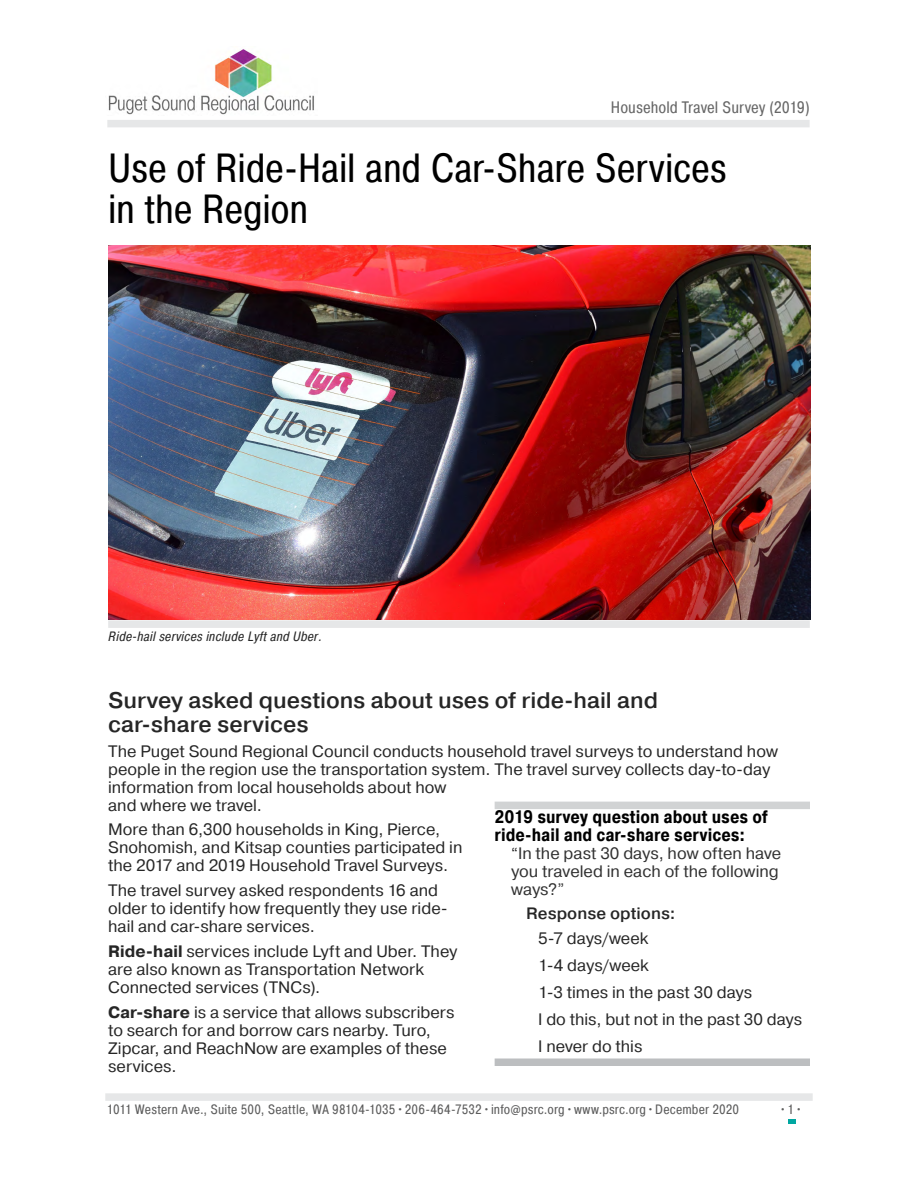
<style>
.page{position:relative;width:918px;height:1188px;background:#fff}
.page>*{position:absolute;margin:0;border:0;box-sizing:border-box;transform-origin:0 0}
.t1{font:40.5px/40.5px "Pragmatica Cond";letter-spacing:-.005em;color:#000}
.t2{font:500 22.5px/24px "Pragmatica";color:#262626}
.t3{font:700 18px/18px "Pragmatica Cond";color:#000}
.t4{font:16.5px/18px "Pragmatica";color:#262626}
.t5{font:16.5px/18px "Pragmatica";color:#313131}
.t6{font:500 16.5px/24.8px "Pragmatica";letter-spacing:.005em;color:#262626}
.t7{font:16.5px "Pragmatica Cond";color:#676767}
.t8{font:13.5px "Pragmatica Cond";letter-spacing:.01em;color:#5c5c5c}
.t9{font:italic 13.5px "Pragmatica Cond";letter-spacing:.015em;color:#262626}
.s1{font-weight:700}
.s2{color:#242424}
.s3{font-weight:400}
</style>
<div class="page">
<div style="left:105px;top:1093px;width:708px;height:8px;background:#e6e7e8"></div>
<svg style="left:788px;top:1119px;width:7px;height:5px"></svg>
<div style="left:107px;top:120px;width:703px;height:7px;background:#e6e7e8"></div>
<img style="left:108px;top:49px;width:206px;height:66px">
<div style="left:108px;top:620px;width:702px;height:8px;background:#e6e7e8"></div>
<img style="left:108px;top:245px;width:702px;height:374px">
<div style="left:495px;top:802px;width:315px;height:7px;background:#d1d3d4"></div>
<div style="left:495px;top:1059px;width:315px;height:7px;background:#bcbec0"></div>
<p class="t7" style="left:611px;top:97px;width:200px">Household Travel Survey (2019)</p>
<h1 class="t1" style="left:108px;top:148px;width:620px">Use of Ride-Hail and Car-Share Services in the Region</h1>
<p class="t9" style="left:108px;top:628px;width:215px">Ride-hail services include Lyft and Uber.</p>
<h2 class="t2" style="left:108px;top:688px;width:551px">Survey asked questions about uses of ride-hail and car-share services</h2>
<p class="t4" style="left:108px;top:742px;width:671px">The Puget Sound Regional Council conducts household travel surveys to understand how people in the region use the transportation system. The travel survey collects day-to-day information from local households about how<br>and where we travel.</p>
<p class="t4" style="left:108px;top:821px;width:356px">More than 6,300 households in King, Pierce,<br>Snohomish, and Kitsap counties participated in the 2017 and 2019 Household Travel Surveys.</p>
<p class="t4" style="left:108px;top:882px;width:341px">The travel survey asked respondents 16 and older to identify how frequently they use ride&shy;hail and car-share services.</p>
<p class="t4" style="left:108px;top:943px;width:351px"><span class="s1">Ride-hail</span> services include Lyft and Uber. They are also known as Transportation Network<br>Connected services (TNCs).</p>
<p class="t4" style="left:108px;top:1003px;width:348px"><span class="s1">Car-share</span> is a service that allows subscribers to search for and borrow cars nearby. Turo, Zipcar, and ReachNow are examples of these services.</p>
<h4 class="t3" style="left:495px;top:809px;width:274px">2019 survey question about uses of ride-hail and car-share services:</h4>
<p class="t5" style="left:511px;top:844px;width:272px"><span class="s2">“</span>In the past 30 days, how often have you traveled in each of the following ways?”</p>
<p class="t6" style="left:538px;top:901px;width:139px;text-indent:-12px">Response options:<br><span class="s3">5-7 days/week</span></p>
<p class="t4" style="left:538px;top:952px;width:266px;line-height:26.8px">1-4 days/week<br>1-3 times in the past 30 days<br>I do this, but not in the past 30 days<br>I never do this</p>
<p class="t8" style="left:107px;top:1101px;width:634px">1011 Western Ave., Suite 500, Seattle, WA 98104-1035•206-464-7532•info@psrc.org•www.psrc.org•December 2020</p>
<p class="t8" style="left:779px;top:1101px;width:25px">•1•</p>
</div>
